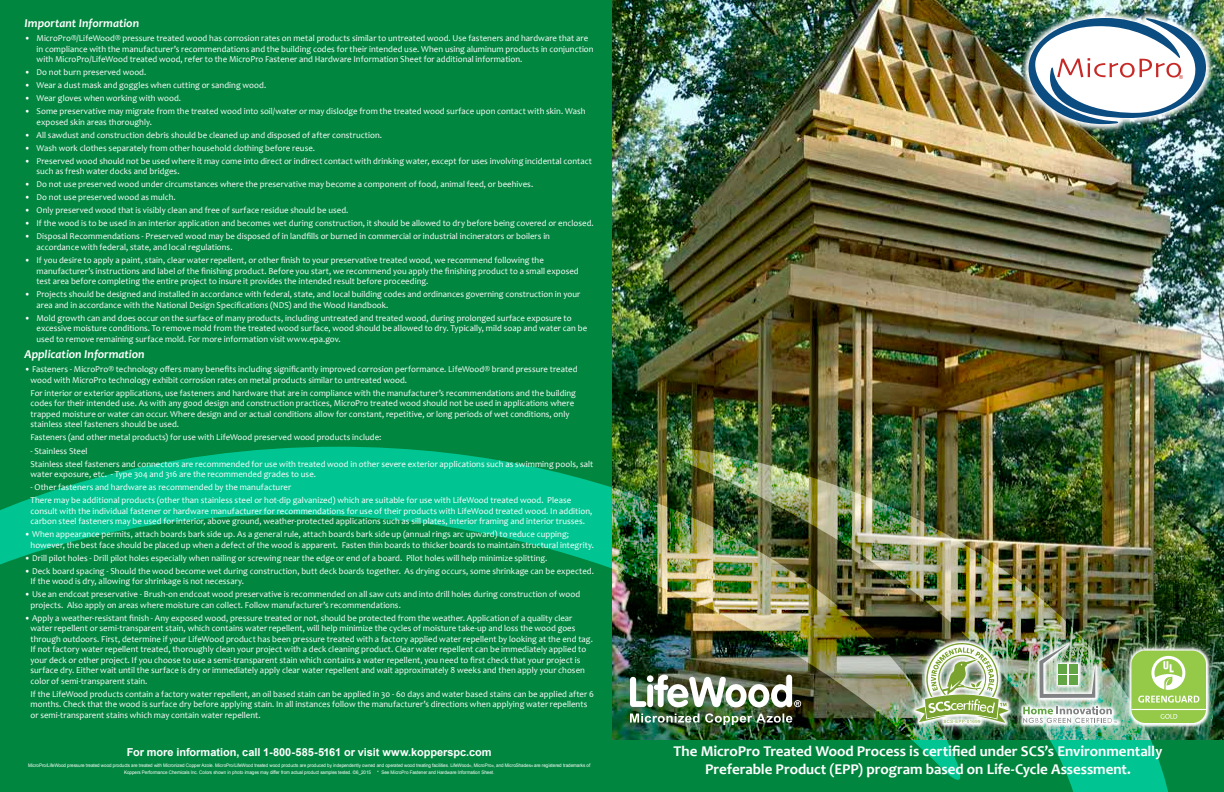
<style>
.page{position:relative;width:1224px;height:792px;background:#fff}
.page>*{position:absolute;margin:0;border:0;box-sizing:border-box;transform-origin:0 0}
.t1{font:700 15px/18px "Candara";letter-spacing:-.005em;color:#fff;text-align:center}
.t2{font:italic 700 12px "Candara";color:#fff}
.t3{font:700 11px "Arial";letter-spacing:-.005em;color:#fff}
.t4{font:9px/10.5px "Candara";letter-spacing:.005em;color:#fff}
.t5{font:4.8px/7px "Arial";letter-spacing:-.01em;color:#fff;scale:.95 1}
.s1{font-size:3px}
</style>
<div class="page">
<img style="left:612px;top:0;width:612px;height:740px">
<div style="left:0;top:0;width:612px;height:792px;background:#00863f"></div>
<img style="left:1020px;top:9px;width:195px;height:124px">
<img style="left:1029px;top:17px;width:177px;height:107px">
<div style="left:612px;top:740px;width:612px;height:52px;background:#00863f"></div>
<img style="left:0;top:446px;width:1176px;height:346px">
<div style="left:905px;top:632px;width:312px;height:102px;background:#fff;opacity:.75"></div>
<svg style="left:911px;top:639px;width:102px;height:88px"></svg>
<img style="left:915px;top:643px;width:94px;height:80px">
<img style="left:1019px;top:640px;width:102px;height:87px">
<img style="left:1039px;top:644px;width:56px;height:54px">
<div style="left:1058px;top:664px;width:9px;height:9px;background:#61a544"></div>
<div style="left:1069px;top:664px;width:9px;height:9px;background:#61a544"></div>
<div style="left:1058px;top:675px;width:9px;height:9px;background:#61a544"></div>
<div style="left:1069px;top:675px;width:9px;height:9px;background:#61a544"></div>
<svg style="left:1023px;top:706px;width:94px;height:17px"></svg>
<svg style="left:1127px;top:646px;width:83px;height:81px"></svg>
<div style="left:1131px;top:651px;width:75px;height:72px;background:#95c948;border-radius:14px"></div>
<hr style="left:1131px;top:709px;width:75px;height:1px;background:#fff">
<svg style="left:1161px;top:714px;width:16px;height:5px"></svg>
<svg style="left:1151px;top:656px;width:34px;height:34px"></svg>
<svg style="left:1138px;top:696px;width:61px;height:7px"></svg>
<img style="left:630px;top:713px;width:162px;height:12px">
<img style="left:630px;top:675px;width:171px;height:32px">
<h2 class="t2" style="left:25px;top:15px;width:116px">Important Information</h2>
<p class="t4" style="left:37px;top:33px;width:559px;text-indent:-12px">• MicroPro®/LifeWood® pressure treated wood has corrosion rates on metal products similar to untreated wood. Use fasteners and hardware that are in compliance with the manufacturer’s recommendations and the building codes for their intended use. When using aluminum products in conjunction with MicroPro/LifeWood treated wood, refer to the MicroPro Fastener and Hardware Information Sheet for additional information.</p>
<p class="t4" style="left:25px;top:67px;width:123px">• Do not burn preserved wood.</p>
<p class="t4" style="left:25px;top:80px;width:243px">• Wear a dust mask and goggles when cutting or sanding wood.</p>
<p class="t4" style="left:25px;top:93px;width:158px">• Wear gloves when working with wood.</p>
<p class="t4" style="left:37px;top:106px;width:550px;text-indent:-12px">• Some preservative may migrate from the treated wood into soil/water or may dislodge from the treated wood surface upon contact with skin. Wash exposed skin areas thoroughly.</p>
<p class="t4" style="left:25px;top:130px;width:359px">• All sawdust and construction debris should be cleaned up and disposed of after construction.</p>
<p class="t4" style="left:25px;top:143px;width:292px">• Wash work clothes separately from other household clothing before reuse.</p>
<p class="t4" style="left:37px;top:156px;width:557px;text-indent:-12px">• Preserved wood should not be used where it may come into direct or indirect contact with drinking water, except for uses involving incidental contact such as fresh water docks and bridges.</p>
<p class="t4" style="left:25px;top:179px;width:510px">• Do not use preserved wood under circumstances where the preservative may become a component of food, animal feed, or beehives.</p>
<p class="t4" style="left:25px;top:192px;width:153px">• Do not use preserved wood as mulch.</p>
<p class="t4" style="left:25px;top:205px;width:325px">• Only preserved wood that is visibly clean and free of surface residue should be used.</p>
<p class="t4" style="left:25px;top:218px;width:571px">• If the wood is to be used in an interior application and becomes wet during construction, it should be allowed to dry before being covered or enclosed.</p>
<p class="t4" style="left:37px;top:231px;width:515px;text-indent:-12px">• Disposal Recommendations - Preserved wood may be disposed of in landfills or burned in commercial or industrial incinerators or boilers in accordance with federal, state, and local regulations.</p>
<p class="t4" style="left:37px;top:255px;width:544px;text-indent:-12px">• If you desire to apply a paint, stain, clear water repellent, or other finish to your preservative treated wood, we recommend following the manufacturer’s instructions and label of the finishing product. Before you start, we recommend you apply the finishing product to a small exposed test area before completing the entire project to insure it provides the intended result before proceeding.</p>
<p class="t4" style="left:37px;top:289px;width:545px;text-indent:-12px">• Projects should be designed and installed in accordance with federal, state, and local building codes and ordinances governing construction in your area and in accordance with the National Design Specifications (NDS) and the Wood Handbook.</p>
<p class="t4" style="left:37px;top:312px;width:552px;text-indent:-12px">• Mold growth can and does occur on the surface of many products, including untreated and treated wood, during prolonged surface exposure to excessive moisture conditions. To remove mold from the treated wood surface, wood should be allowed to dry. Typically, mild soap and water can be used to remove remaining surface mold. For more information visit www.epa.gov.</p>
<h2 class="t2" style="left:25px;top:346px;width:122px">Application Information</h2>
<p class="t4" style="left:31px;top:364px;width:549px;text-indent:-6px">• Fasteners - MicroPro® technology offers many benefits including significantly improved corrosion performance. LifeWood® brand pressure treated wood with MicroPro technology exhibit corrosion rates on metal products similar to untreated wood.</p>
<p class="t4" style="left:31px;top:388px;width:547px">For interior or exterior applications, use fasteners and hardware that are in compliance with the manufacturer’s recommendations and the building codes for their intended use. As with any good design and construction practices, MicroPro treated wood should not be used in applications where trapped moisture or water can occur. Where design and or actual conditions allow for constant, repetitive, or long periods of wet conditions, only stainless steel fasteners should be used.</p>
<p class="t4" style="left:31px;top:432px;width:352px">Fasteners (and other metal products) for use with LifeWood preserved wood products include:</p>
<p class="t4" style="left:31px;top:444px;width:564px;line-height:13px">- Stainless Steel<br>Stainless steel fasteners and connectors are recommended for use with treated wood in other severe exterior applications such as swimming pools, salt</p>
<p class="t4" style="left:31px;top:469px;width:287px">water exposure, etc. - Type 304 and 316 are the recommended grades to use.</p>
<p class="t4" style="left:31px;top:481px;width:542px;line-height:13px">- Other fasteners and hardware as recommended by the manufacturer<br>There may be additional products (other than stainless steel or hot-dip galvanized) which are suitable for use with LifeWood treated wood. Please</p>
<p class="t4" style="left:31px;top:505px;width:563px">consult with the individual fastener or hardware manufacturer for recommendations for use of their products with LifeWood treated wood. In addition, carbon steel fasteners may be used for interior, above ground, weather-protected applications such as sill plates, interior framing and interior trusses.</p>
<p class="t4" style="left:31px;top:529px;width:565px;text-indent:-6px">• When appearance permits, attach boards bark side up. As a general rule, attach boards bark side up (annual rings arc upward) to reduce cupping; however, the best face should be placed up when a defect of the wood is apparent. Fasten thin boards to thicker boards to maintain structural integrity.</p>
<p class="t4" style="left:25px;top:552px;width:524px">• Drill pilot holes - Drill pilot holes especially when nailing or screwing near the edge or end of a board. Pilot holes will help minimize splitting.</p>
<p class="t4" style="left:31px;top:565px;width:565px;text-indent:-6px">• Deck board spacing - Should the wood become wet during construction, butt deck boards together. As drying occurs, some shrinkage can be expected.<br>If the wood is dry, allowing for shrinkage is not necessary.</p>
<p class="t4" style="left:31px;top:589px;width:551px;text-indent:-6px">• Use an endcoat preservative - Brush-on endcoat wood preservative is recommended on all saw cuts and into drill holes during construction of wood projects. Also apply on areas where moisture can collect. Follow manufacturer’s recommendations.</p>
<p class="t4" style="left:31px;top:612px;width:564px;text-indent:-6px">• Apply a weather-resistant finish - Any exposed wood, pressure treated or not, should be protected from the weather. Application of a quality clear water repellent or semi-transparent stain, which contains water repellent, will help minimize the cycles of moisture take-up and loss the wood goes through outdoors. First, determine if your LifeWood product has been pressure treated with a factory applied water repellent by looking at the end tag.<br>If not factory water repellent treated, thoroughly clean your project with a deck cleaning product. Clear water repellent can be immediately applied to your deck or other project. If you choose to use a semi-transparent stain which contains a water repellent, you need to first check that your project is surface dry. Either wait until the surface is dry or immediately apply clear water repellent and wait approximately 8 weeks and then apply your chosen color of semi-transparent stain.</p>
<p class="t4" style="left:31px;top:688px;width:565px">If the LifeWood products contain a factory water repellent, an oil based stain can be applied in 30 - 60 days and water based stains can be applied after 6 months. Check that the wood is surface dry before applying stain. In all instances follow the manufacturer’s directions when applying water repellents or semi-transparent stains which may contain water repellent.</p>
<p class="t3" style="left:127px;top:745px;width:366px">For more information, call 1-800-585-5161 or visit www.kopperspc.com</p>
<h1 class="t1" style="left:674px;top:742px;width:490px">The MicroPro Treated Wood Process is certified under SCS’s Environmentally<br>Preferable Product (EPP) program based on Life-Cycle Assessment.</h1>
<p class="t5" style="left:124px;top:762px;width:492px;text-indent:-96px">MicroPro/LifeWood pressure treated wood products are treated with Micronized Copper Azole. MicroPro/LifeWood treated wood products are produced by independently owned and operated wood treating facilities. LifeWood<span class="s1">®</span>, MicroPro<span class="s1">®</span>, and MicroShades<span class="s1">®</span> are registered trademarks of<br>Koppers Performance Chemicals Inc. Colors shown in photo images may differ from actual product samples tested. ©6_2015</p>
<p class="t5" style="left:377px;top:769px;width:125px">* See MicroPro Fastener and Hardware Information Sheet.</p>
</div>
